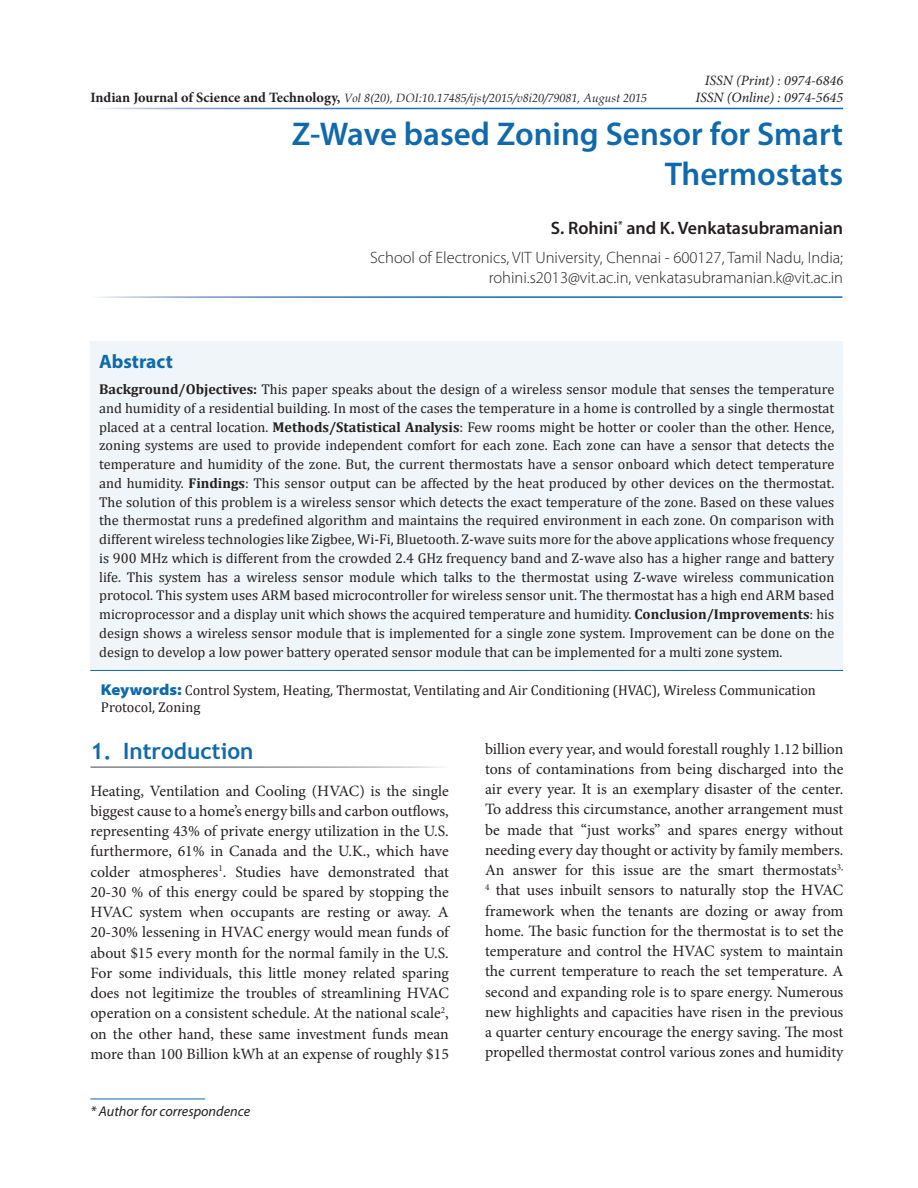
<style>
.page{position:relative;width:918px;height:1188px;background:#fff}
.page>*{position:absolute;margin:0;border:0;box-sizing:border-box;transform-origin:0 0}
.Heading{font:600 33px/40.5px "Myriad Pro";color:#0f69ab;text-align:right}
.Body_Head{font:700 22.5px "Trebuchet MS";color:#0f69ab}
.Abstract_Header{font:700 19.5px "Myriad Pro";color:#0f69ab}
.Authors{font:600 18px "Myriad Pro";color:#231f20}
.Author_Affiliations{font:300 16.5px/19.8px "Myriad Pro";color:#231f20;text-align:right}
.Body_Text{font:15.75px/20.2px "Minion Pro";color:#231f20;text-align:justify}
.Abstract_Body{font:14.25px/18.8px "Cambria";color:#231f20;text-align:justify}
.KeywordText{font:14.25px/17.1px "Cambria";color:#231f20}
.t1{font:italic 14.25px/17.1px "Minion Pro";color:#231f20;text-align:right}
.t2{font:italic 14.25px "Myriad Pro";color:#231f20}
.t3{font:italic 12px "Book Antiqua";color:#231f20}
.s1{font-family:"Minion Pro";font-weight:700;font-style:normal;font-size:14.25px}
.s2{font-weight:700}
.s3{font-family:"Myriad Pro";font-weight:900;font-stretch:semi-expanded;font-size:15.75px;color:#0f69ab}
</style>
<div class="page">
<hr style="left:90px;top:1099px;width:115px;height:1px;background:#0f69ab">
<div style="left:90px;top:341px;width:753px;height:329px;background:#eff5f8"></div>
<hr style="left:90px;top:670px;width:753px;height:1px;background:#0f69ab">
<p class="t3" style="left:90px;top:89px;width:558px"><span class="s1">Indian Journal of Science and Technology,</span> Vol 8(20), DOI:10.17485/ijst/2015/v8i20/79081, August 2015</p>
<p class="t1" style="left:695px;top:71px;width:149px">ISSN (Print) : 0974-6846<br>ISSN (Online) : 0974-5645</p>
<p class="Heading" style="left:292px;top:112px;width:553px">Z-Wave based Zoning Sensor for Smart<br>Thermostats</p>
<p class="Authors" style="left:551px;top:217px;width:294px">S. Rohini<sup>*</sup> and K. Venkatasubramanian</p>
<p class="Author_Affiliations" style="left:370px;top:248px;width:475px">School of Electronics, VIT University, Chennai - 600127, Tamil Nadu, India; rohini.s2013@vit.ac.in, venkatasubramanian.k@vit.ac.in</p>
<p class="Abstract_Header" style="left:99px;top:349px;width:75px">Abstract</p>
<p class="Abstract_Body" style="left:99px;top:380px;width:737px"><span class="s2">Background/Objectives:</span> This paper speaks about the design of a wireless sensor module that senses the temperature and humidity of a residential building. In most of the cases the temperature in a home is controlled by a single thermostat placed at a central location. <span class="s2">Methods/Statistical Analysis</span>: Few rooms might be hotter or cooler than the other. Hence, zoning systems are used to provide independent comfort for each zone. Each zone can have a sensor that detects the temperature and humidity of the zone. But, the current thermostats have a sensor onboard which detect temperature and humidity. <span class="s2">Findings</span>: This sensor output can be affected by the heat produced by other devices on the thermostat.<br>The solution of this problem is a wireless sensor which detects the exact temperature of the zone. Based on these values the thermostat runs a predefined algorithm and maintains the required environment in each zone. On comparison with different wireless technologies like Zigbee, Wi-Fi, Bluetooth. Z-wave suits more for the above applications whose frequency is 900 MHz which is different from the crowded 2.4 GHz frequency band and Z-wave also has a higher range and battery life. This system has a wireless sensor module which talks to the thermostat using Z-wave wireless communication protocol. This system uses ARM based microcontroller for wireless sensor unit. The thermostat has a high end ARM based microprocessor and a display unit which shows the acquired temperature and humidity. <span class="s2">Conclusion/Improvements</span>: his design shows a wireless sensor module that is implemented for a single zone system. Improvement can be done on the design to develop a low power battery operated sensor module that can be implemented for a multi zone system.</p>
<p class="KeywordText" style="left:101px;top:682px;width:717px"><span class="s3">Keywords:</span> Control System, Heating, Thermostat, Ventilating and Air Conditioning (HVAC), Wireless Communication<br>Protocol, Zoning</p>
<p class="Body_Head" style="left:90px;top:737px;width:165px">1. Introduction</p>
<p class="Body_Text" style="left:90px;top:780px;width:360px">Heating, Ventilation and Cooling (HVAC) is the single biggest cause to a home’s energy bills and carbon outflows, representing 43% of private energy utilization in the U.S. furthermore, 61% in Canada and the U.K., which have colder atmospheres<sup>1</sup>. Studies have demonstrated that 20-30 % of this energy could be spared by stopping the HVAC system when occupants are resting or away. A 20-30% lessening in HVAC energy would mean funds of about $15 every month for the normal family in the U.S.<br>For some individuals, this little money related sparing does not legitimize the troubles of streamlining HVAC operation on a consistent schedule. At the national scale<sup>2</sup>, on the other hand, these same investment funds mean more than 100 Billion kWh at an expense of roughly $15</p>
<p class="t2" style="left:90px;top:1102px;width:161px">* Author for correspondence</p>
<p class="Body_Text" style="left:485px;top:739px;width:360px">billion every year, and would forestall roughly 1.12 billion tons of contaminations from being discharged into the air every year. It is an exemplary disaster of the center.<br>To address this circumstance, another arrangement must be made that “just works” and spares energy without needing every day thought or activity by family members.<br>An answer for this issue are the smart thermostats<sup>3, 4</sup> that uses inbuilt sensors to naturally stop the HVAC framework when the tenants are dozing or away from home. The basic function for the thermostat is to set the temperature and control the HVAC system to maintain the current temperature to reach the set temperature. A second and expanding role is to spare energy. Numerous new highlights and capacities have risen in the previous a quarter century encourage the energy saving. The most propelled thermostat control various zones and humidity</p>
</div>
